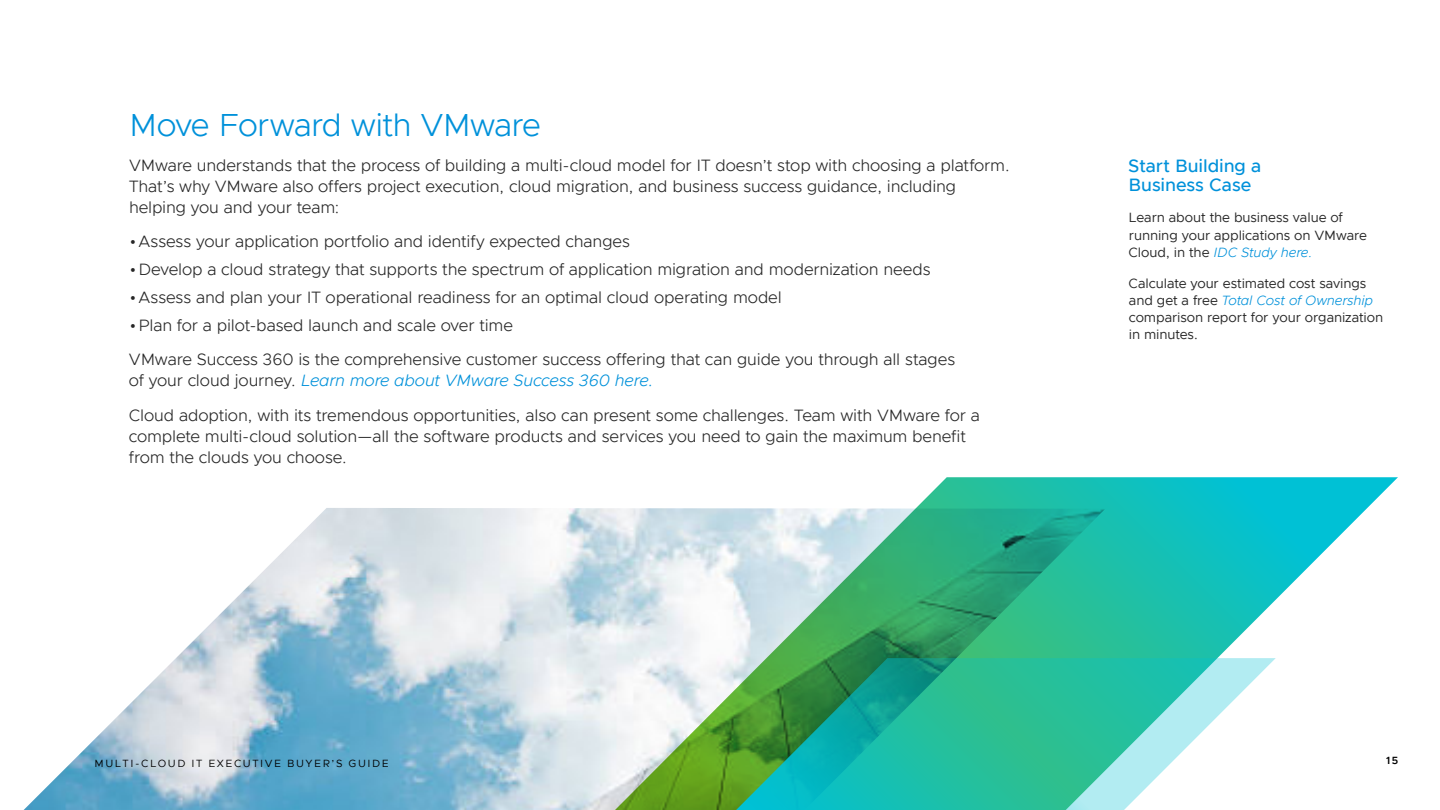
<style>
.page{position:relative;width:1440px;height:810px;background:#fff}
.page>*{position:absolute;margin:0;border:0;box-sizing:border-box;transform-origin:0 0}
.t1{font:300 32.03px "Metropolis";letter-spacing:-.025em;color:#0091da}
.t2{font:500 18px/19.5px "Metropolis";letter-spacing:-.005em;color:#0091da}
.t3{font:300 16.5px/21px "Metropolis";letter-spacing:-.01em;color:#262626}
.t4{font:13.5px/17.2px "Metropolis";letter-spacing:-.005em;color:#262626}
.t5{font:10.5px "Metropolis";letter-spacing:.15em;color:#000}
.t6{font:600 10.5px "Metropolis";color:#000}
.s1{font-style:italic;color:#0091da}
.s2{font-weight:300;font-style:italic;color:#0091da}
</style>
<div class="page">
<svg style="left:916px;top:477px;width:482px;height:181px"></svg>
<img style="left:23px;top:508px;width:1082px;height:302px">
<svg style="left:694px;top:658px;width:582px;height:152px;background:#57c3a3"></svg>
<h1 class="t1" style="left:129px;top:106px;width:413px">Move Forward with VMware</h1>
<p class="t3" style="left:129px;top:155px;width:883px">VMware understands that the process of building a multi-cloud model for IT doesn’t stop with choosing a platform.<br>That’s why VMware also offers project execution, cloud migration, and business success guidance, including helping you and your team:</p>
<p class="t3" style="left:129px;top:231px;width:502px">•Assess your application portfolio and identify expected changes</p>
<p class="t3" style="left:129px;top:259px;width:803px">•Develop a cloud strategy that supports the spectrum of application migration and modernization needs</p>
<p class="t3" style="left:129px;top:287px;width:654px">•Assess and plan your IT operational readiness for an optimal cloud operating model</p>
<p class="t3" style="left:129px;top:308px;width:828px;line-height:34.5px">•Plan for a pilot-based launch and scale over time<br>VMware Success 360 is the comprehensive customer success offering that can guide you through all stages</p>
<p class="t3" style="left:129px;top:363px;width:853px;line-height:34.5px">of your cloud journey. <span class="s1">Learn more about VMware Success 360 here.<br></span>Cloud adoption, with its tremendous opportunities, also can present some challenges. Team with VMware for a</p>
<p class="t3" style="left:129px;top:426px;width:839px">complete multi-cloud solution—all the software products and services you need to gain the maximum benefit from the clouds you choose.</p>
<p class="t2" style="left:1128px;top:156px;width:135px">Start Building a<br>Business Case</p>
<p class="t4" style="left:1129px;top:209px;width:240px">Learn about the business value of running your applications on VMware<br>Cloud, in the <span class="s2">IDC Study here.</span></p>
<p class="t4" style="left:1129px;top:274px;width:256px">Calculate your estimated cost savings and get a free <span class="s2">Total Cost of Ownership </span>comparison report for your organization in minutes.</p>
<p class="t5" style="left:95px;top:757px;width:296px">MULTI-CLOUD IT EXECUTIVE BUYER’S GUIDE</p>
<p class="t6" style="left:1386px;top:754px;width:14px">15</p>
</div>
